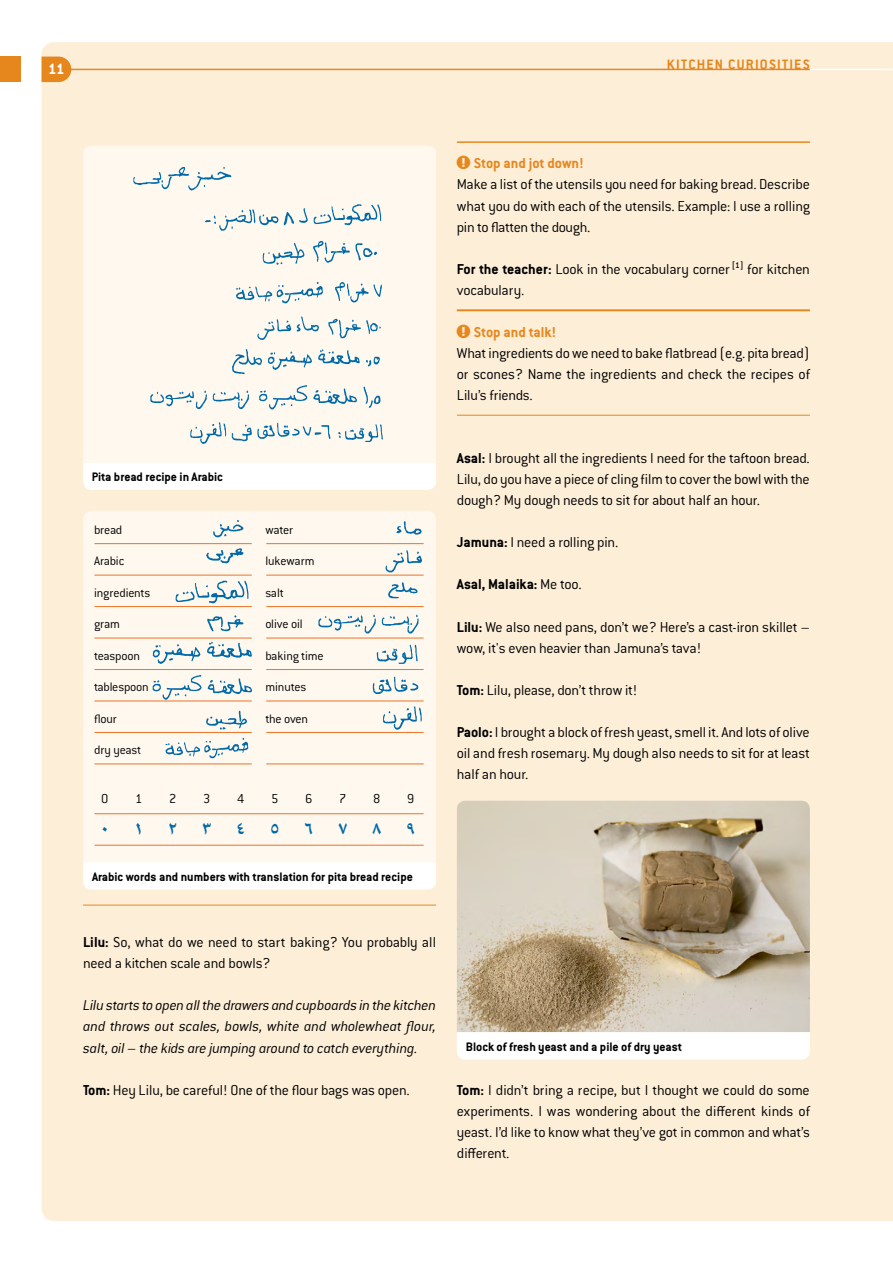
<style>
.page{position:relative;width:893px;height:1263px;background:#fff}
.page>*{position:absolute;margin:0;border:0;box-sizing:border-box;transform-origin:0 0}
.t1{font:700 24px "Adobe Arabic";letter-spacing:1.05em;color:#0069a9}
.t2{font:700 16.5px "Conduit ITC Pro";color:#fff}
._01_Copy{font:300 15.75px/21px "Conduit ITC Pro";letter-spacing:-.015em;color:#000;text-align:justify}
._01_Copy_Stop_Kitche{font:300 15.75px/21px "Conduit ITC Pro";letter-spacing:-.01em;color:#000}
._01_Copy-2{font:italic 300 15.75px/21px "Conduit ITC Pro";letter-spacing:-.01em;color:#000;text-align:justify}
._01_Copy_Stop_KITCHE{font:300 15.75px/21px "Conduit ITC Pro";letter-spacing:-.015em;color:#000;text-align:justify}
.t3{font:700 15.75px "Conduit ITC Pro";color:#e6871e}
._01_Copy-3{font:700 15.75px "Conduit ITC Pro";color:#000}
.t4{font:700 15px "Conduit ITC Pro";letter-spacing:.08em;color:#e6871e}
.t5{font:300 14.25px "Conduit ITC Pro";color:#000}
._01_BU{font:700 13.5px "Conduit ITC Pro";color:#000}
.t6{font:300 13.5px "Conduit ITC Pro";letter-spacing:-.015em;color:#000}
.s1{font-weight:700}
.s2{font-weight:300}
</style>
<div class="page">
<div style="left:42px;top:42px;width:851px;height:1179px;background:#fdeed8"></div>
<hr style="left:83px;top:905px;width:353px;height:1px;background:#e6871e">
<div style="left:83px;top:146px;width:353px;height:316px;background:#fef8ee"></div>
<svg style="left:232px;top:349px;width:30px;height:25px"></svg>
<svg style="left:297px;top:317px;width:22px;height:14px"></svg>
<svg style="left:364px;top:386px;width:17px;height:22px"></svg>
<svg style="left:366px;top:356px;width:14px;height:10px"></svg>
<svg style="left:338px;top:424px;width:45px;height:18px"></svg>
<svg style="left:313px;top:241px;width:64px;height:22px"></svg>
<svg style="left:213px;top:390px;width:36px;height:19px"></svg>
<svg style="left:335px;top:282px;width:47px;height:21px"></svg>
<svg style="left:328px;top:319px;width:53px;height:19px"></svg>
<svg style="left:313px;top:388px;width:44px;height:16px"></svg>
<svg style="left:259px;top:385px;width:48px;height:25px"></svg>
<svg style="left:232px;top:423px;width:98px;height:18px;background:#d4e0e2"></svg>
<svg style="left:190px;top:422px;width:36px;height:22px"></svg>
<svg style="left:205px;top:204px;width:176px;height:27px;background:#e0e7e5"></svg>
<svg style="left:236px;top:282px;width:87px;height:21px;background:#d2dfe2"></svg>
<svg style="left:257px;top:319px;width:34px;height:21px"></svg>
<svg style="left:150px;top:390px;width:57px;height:19px"></svg>
<svg style="left:133px;top:167px;width:98px;height:24px;background:#dfe6e5"></svg>
<svg style="left:262px;top:243px;width:43px;height:22px"></svg>
<svg style="left:318px;top:349px;width:42px;height:15px"></svg>
<svg style="left:268px;top:351px;width:44px;height:19px"></svg>
<svg style="left:83px;top:462px;width:353px;height:28px"></svg>
<div style="left:83px;top:511px;width:353px;height:351px;background:#fef8ee"></div>
<hr style="left:94px;top:763px;width:158px;height:1px;background:#ee7326">
<hr style="left:94px;top:732px;width:158px;height:1px;background:#ee7326">
<hr style="left:94px;top:701px;width:158px;height:1px;background:#ee7326">
<hr style="left:94px;top:669px;width:158px;height:1px;background:#ee7326">
<hr style="left:94px;top:638px;width:158px;height:1px;background:#ee7326">
<hr style="left:94px;top:606px;width:158px;height:1px;background:#ee7326">
<hr style="left:94px;top:575px;width:158px;height:1px;background:#ee7326">
<hr style="left:94px;top:543px;width:158px;height:1px;background:#ee7326">
<hr style="left:94px;top:845px;width:330px;height:1px;background:#ee7326">
<hr style="left:94px;top:813px;width:330px;height:1px;background:#ee7326">
<hr style="left:266px;top:763px;width:158px;height:1px;background:#ee7326">
<hr style="left:266px;top:732px;width:158px;height:1px;background:#ee7326">
<hr style="left:266px;top:701px;width:158px;height:1px;background:#ee7326">
<hr style="left:266px;top:669px;width:158px;height:1px;background:#ee7326">
<hr style="left:266px;top:638px;width:158px;height:1px;background:#ee7326">
<hr style="left:266px;top:606px;width:158px;height:1px;background:#ee7326">
<hr style="left:266px;top:575px;width:158px;height:1px;background:#ee7326">
<hr style="left:266px;top:543px;width:158px;height:1px;background:#ee7326">
<svg style="left:388px;top:582px;width:29px;height:16px"></svg>
<svg style="left:396px;top:521px;width:26px;height:14px"></svg>
<svg style="left:206px;top:548px;width:37px;height:16px"></svg>
<svg style="left:207px;top:615px;width:37px;height:16px"></svg>
<svg style="left:206px;top:711px;width:41px;height:19px"></svg>
<svg style="left:213px;top:520px;width:30px;height:17px"></svg>
<svg style="left:165px;top:738px;width:83px;height:20px;background:#d2dfe2"></svg>
<svg style="left:382px;top:614px;width:37px;height:19px"></svg>
<svg style="left:318px;top:614px;width:58px;height:19px"></svg>
<svg style="left:207px;top:642px;width:45px;height:16px"></svg>
<svg style="left:153px;top:644px;width:47px;height:20px"></svg>
<svg style="left:208px;top:678px;width:44px;height:16px"></svg>
<svg style="left:153px;top:675px;width:49px;height:25px"></svg>
<svg style="left:175px;top:580px;width:74px;height:24px;background:#d2dfe1"></svg>
<svg style="left:377px;top:645px;width:41px;height:19px"></svg>
<svg style="left:373px;top:676px;width:46px;height:18px"></svg>
<svg style="left:383px;top:706px;width:39px;height:24px"></svg>
<svg style="left:385px;top:550px;width:37px;height:22px"></svg>
<svg style="left:83px;top:862px;width:353px;height:27px"></svg>
<hr style="left:457px;top:141px;width:353px;height:2px;background:#e6871e">
<hr style="left:457px;top:310px;width:353px;height:1px;background:#e6871e">
<hr style="left:457px;top:415px;width:353px;height:1px;background:#e6871e">
<img style="left:457px;top:801px;width:353px;height:231px">
<svg style="left:457px;top:1032px;width:353px;height:27px"></svg>
<hr style="left:43px;top:69px;width:767px;height:1px;background:#e6871e">
<hr style="left:810px;top:69px;width:83px;height:1px;background:#fff">
<div style="left:0;top:57px;width:21px;height:25px;background:#e6871e"></div>
<div style="left:41px;top:57px;width:30px;height:25px;background:#e6871e;border-radius:13px"></div>
<p class="t2" style="left:48px;top:59px;width:18px">11</p>
<p class="t4" style="left:667px;top:55px;width:144px">KITCHEN CURIOSITIES</p>
<p class="_01_BU" style="left:92px;top:469px;width:133px">Pita bread recipe in Arabic</p>
<p class="t6" style="left:94px;top:522px;width:30px">bread</p>
<p class="t6" style="left:94px;top:554px;width:32px">Arabic</p>
<p class="t6" style="left:94px;top:585px;width:58px">ingredients</p>
<p class="t6" style="left:94px;top:617px;width:28px">gram</p>
<p class="t6" style="left:94px;top:648px;width:48px">teaspoon</p>
<p class="t6" style="left:94px;top:679px;width:56px">tablespoon</p>
<p class="t6" style="left:94px;top:711px;width:24px">flour</p>
<p class="t6" style="left:94px;top:742px;width:49px">dry yeast</p>
<p class="t6" style="left:265px;top:522px;width:29px">water</p>
<p class="t6" style="left:265px;top:553px;width:51px">lukewarm</p>
<p class="t6" style="left:265px;top:585px;width:20px">salt</p>
<p class="t6" style="left:265px;top:616px;width:39px">olive oil</p>
<p class="t6" style="left:265px;top:648px;width:60px">baking time</p>
<p class="t6" style="left:265px;top:679px;width:43px">minutes</p>
<p class="t6" style="left:265px;top:711px;width:44px">the oven</p>
<p class="t5" style="left:101px;top:790px;width:9px">0</p>
<p class="t5" style="left:135px;top:790px;width:9px">1</p>
<p class="t5" style="left:169px;top:790px;width:9px">2</p>
<p class="t5" style="left:203px;top:790px;width:9px">3</p>
<p class="t5" style="left:237px;top:790px;width:9px">4</p>
<p class="t5" style="left:271px;top:790px;width:9px">5</p>
<p class="t5" style="left:305px;top:790px;width:9px">6</p>
<p class="t5" style="left:339px;top:790px;width:9px">7</p>
<p class="t5" style="left:373px;top:790px;width:9px">8</p>
<p class="t5" style="left:407px;top:790px;width:9px">9</p>
<p class="t1" style="left:100px;top:812px;width:316px">٠١٢٣٤٥٦٧٨٩</p>
<p class="_01_BU" style="left:92px;top:868px;width:322px">Arabic words and numbers with translation for pita bread recipe</p>
<p class="_01_Copy" style="left:83px;top:932px;width:354px"><span class="s1">Lilu:</span> So, what do we need to start baking? You probably all need a kitchen scale and bowls?</p>
<p class="_01_Copy-2" style="left:83px;top:995px;width:355px">Lilu starts to open all the drawers and cupboards in the kitchen and throws out scales, bowls, white and wholewheat flour, salt, oil – the kids are jumping around to catch everything.</p>
<p class="_01_Copy" style="left:83px;top:1079px;width:328px"><span class="s1">Tom:</span> Hey Lilu, be careful! One of the flour bags was open.</p>
<p class="t3" style="left:457px;top:154px;width:129px">■ Stop and jot down!</p>
<p class="_01_Copy_Stop_KITCHE" style="left:457px;top:174px;width:355px">Make a list of the utensils you need for baking bread. Describe what you do with each of the utensils. Example: I use a rolling pin to flatten the dough.</p>
<p class="_01_Copy_Stop_Kitche" style="left:457px;top:258px;width:355px"><span class="s1">For the teacher:</span> Look in the vocabulary corner <sup>[1]</sup> for kitchen vocabulary.</p>
<p class="t3" style="left:457px;top:323px;width:101px">■ Stop and talk!</p>
<p class="_01_Copy_Stop_Kitche" style="left:457px;top:343px;width:355px;text-align:justify">What ingredients do we need to bake flatbread (e.g. pita bread) or scones? Name the ingredients and check the recipes of Lilu’s friends.</p>
<p class="_01_Copy" style="left:457px;top:448px;width:355px"><span class="s1">Asal:</span> I brought all the ingredients I need for the taftoon bread.<br>Lilu, do you have a piece of cling film to cover the bowl with the dough? My dough needs to sit for about half an hour.</p>
<p class="_01_Copy" style="left:457px;top:532px;width:163px"><span class="s1">Jamuna:</span> I need a rolling pin.</p>
<p class="_01_Copy-3" style="left:457px;top:575px;width:126px">Asal, Malaika: <span class="s2">Me too.</span></p>
<p class="_01_Copy" style="left:457px;top:616px;width:354px"><span class="s1">Lilu:</span> We also need pans, don’t we? Here’s a cast-iron skillet – wow, it's even heavier than Jamuna’s tava!</p>
<p class="_01_Copy" style="left:457px;top:679px;width:182px"><span class="s1">Tom:</span> Lilu, please, don’t throw it!</p>
<p class="_01_Copy" style="left:457px;top:721px;width:355px"><span class="s1">Paolo:</span> I brought a block of fresh yeast, smell it. And lots of olive oil and fresh rosemary. My dough also needs to sit for at least half an hour.</p>
<p class="_01_BU" style="left:466px;top:1038px;width:218px">Block of fresh yeast and a pile of dry yeast</p>
<p class="_01_Copy" style="left:457px;top:1079px;width:355px"><span class="s1">Tom:</span> I didn’t bring a recipe, but I thought we could do some experiments. I was wondering about the different kinds of yeast. I’d like to know what they’ve got in common and what’s different.</p>
</div>
